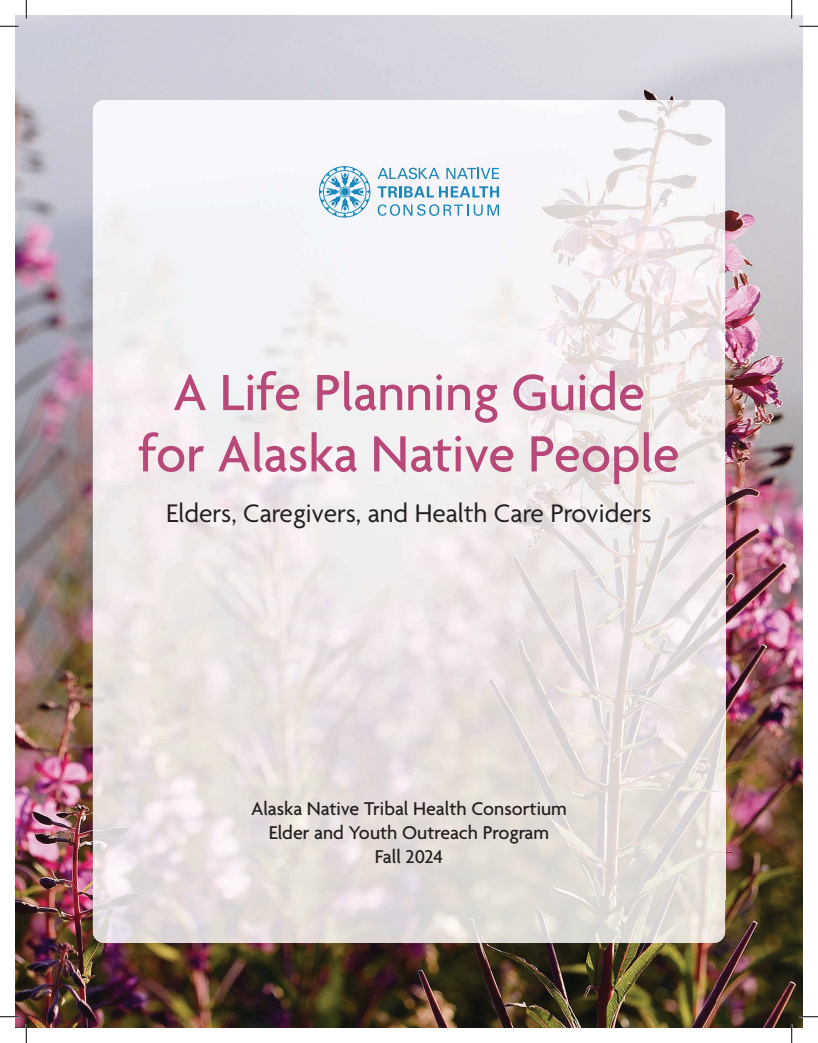
<style>
.page{position:relative;width:818px;height:1043px;background:#fff}
.page>*{position:absolute;margin:0;border:0;box-sizing:border-box;transform-origin:0 0}
.t1{font:500 55px/61.2px "Agenda";color:#b84878;text-align:center}
.t2{font:27.5px "Agenda";color:#231f20}
.t3{font:500 20px/24px "Agenda";color:#231f20;text-align:center}
</style>
<div class="page">
<img style="left:15px;top:15px;width:787px;height:87px">
<img style="left:716px;top:102px;width:86px;height:926px">
<img style="left:15px;top:102px;width:87px;height:926px">
<img style="left:102px;top:942px;width:614px;height:86px">
<img style="left:93px;top:100px;width:632px;height:842px">
<svg style="left:377px;top:168px;width:62px;height:11px"></svg>
<svg style="left:446px;top:168px;width:53px;height:11px"></svg>
<svg style="left:377px;top:186px;width:122px;height:11px"></svg>
<svg style="left:377px;top:204px;width:122px;height:12px"></svg>
<svg style="left:319px;top:166px;width:51px;height:52px"></svg>
<svg style="left:0;top:25px;width:19px;height:2px"></svg>
<svg style="left:799px;top:25px;width:19px;height:2px"></svg>
<svg style="left:0;top:1015px;width:19px;height:2px"></svg>
<svg style="left:799px;top:1015px;width:19px;height:2px"></svg>
<svg style="left:25px;top:0;width:2px;height:19px"></svg>
<svg style="left:25px;top:1024px;width:2px;height:18px"></svg>
<svg style="left:790px;top:0;width:2px;height:19px"></svg>
<svg style="left:790px;top:1024px;width:2px;height:18px"></svg>
<h1 class="t1" style="left:138px;top:365px;width:543px">A Life Planning Guide for Alaska Native People</h1>
<h2 class="t2" style="left:166px;top:498px;width:487px">Elders, Caregivers, and Health Care Providers</h2>
<p class="t3" style="left:251px;top:797px;width:317px">Alaska Native Tribal Health Consortium<br>Elder and Youth Outreach Program<br>Fall 2024</p>
</div>
